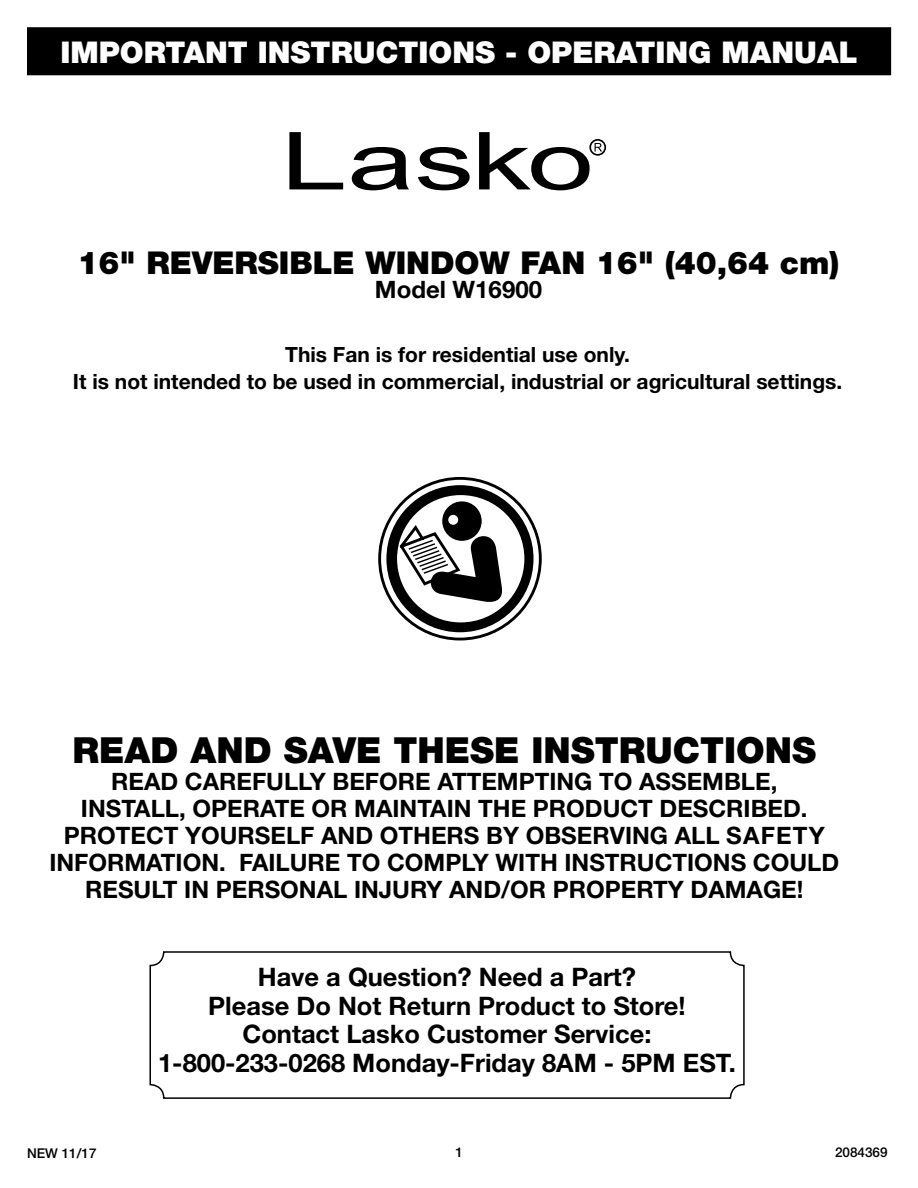
<style>
.page{position:relative;width:918px;height:1188px;background:#fff}
.page>*{position:absolute;margin:0;border:0;box-sizing:border-box;transform-origin:0 0}
.t1{font:900 36px "Helvetica Neue";color:#000}
.t2{font:900 31.5px "Helvetica Neue";color:#000}
.t3{font:900 30px "Helvetica Neue";color:#fff}
.t4{font:700 25.5px "Helvetica Neue";color:#000}
.t5{font:700 24px/27px "Helvetica Neue";color:#000;text-align:center}
.t6{font:700 21px "Helvetica Neue";color:#000}
.t7{font:500 13.5px "Helvetica Neue";color:#000}
</style>
<div class="page">
<svg style="left:289px;top:132px;width:54px;height:57px"></svg>
<svg style="left:352px;top:147px;width:57px;height:43px"></svg>
<svg style="left:418px;top:147px;width:52px;height:43px"></svg>
<div style="left:589px;top:139px;width:17px;height:17px;border:2px solid #000;border-radius:50%"></div>
<svg style="left:479px;top:132px;width:123px;height:58px"></svg>
<div style="left:378px;top:477px;width:164px;height:163px;border:3px solid #000;border-radius:50%"></div>
<svg style="left:385px;top:484px;width:150px;height:150px"></svg>
<div style="left:444px;top:503px;width:36px;height:36px;background:#000;border-radius:50%"></div>
<div style="left:442px;top:501px;width:40px;height:40px;border:3px solid #000;border-radius:50%"></div>
<div style="left:450px;top:516px;width:7px;height:7px;background:#fff;border-radius:50%"></div>
<div style="left:448px;top:515px;width:10px;height:10px;border:3px solid #fff;border-radius:50%"></div>
<div style="left:149px;top:951px;width:596px;height:148px;border:2px solid #000;border-radius:14px"></div>
<div style="left:28px;top:28px;width:862px;height:47px;background:#000"></div>
<div style="left:27px;top:27px;width:864px;height:48px;border:2px solid #000"></div>
<p class="t3" style="left:61px;top:34px;width:799px">IMPORTANT INSTRUCTIONS - OPERATING MANUAL</p>
<p class="t2" style="left:78px;top:244px;width:763px">16" REVERSIBLE WINDOW FAN 16" (40,64 cm)</p>
<p class="t5" style="left:375px;top:275px;width:169px">Model W16900</p>
<p class="t6" style="left:285px;top:342px;width:346px">This Fan is for residential use only.</p>
<p class="t6" style="left:73px;top:368px;width:771px">It is not intended to be used in commercial, industrial or agricultural settings.</p>
<p class="t1" style="left:72px;top:729px;width:745px">READ AND SAVE THESE INSTRUCTIONS</p>
<p class="t5" style="left:111px;top:767px;width:668px">READ CAREFULLY BEFORE ATTEMPTING TO ASSEMBLE,</p>
<p class="t5" style="left:81px;top:794px;width:728px">INSTALL, OPERATE OR MAINTAIN THE PRODUCT DESCRIBED.</p>
<p class="t5" style="left:64px;top:821px;width:762px">PROTECT YOURSELF AND OTHERS BY OBSERVING ALL SAFETY</p>
<p class="t5" style="left:49px;top:848px;width:791px">INFORMATION. FAILURE TO COMPLY WITH INSTRUCTIONS COULD<br>RESULT IN PERSONAL INJURY AND/OR PROPERTY DAMAGE!</p>
<p class="t4" style="left:258px;top:961px;width:380px">Have a Question? Need a Part?</p>
<p class="t4" style="left:208px;top:990px;width:479px">Please Do Not Return Product to Store!</p>
<p class="t4" style="left:242px;top:1018px;width:410px">Contact Lasko Customer Service:</p>
<p class="t4" style="left:158px;top:1047px;width:579px">1-800-233-0268 Monday-Friday 8AM - 5PM EST.</p>
<p class="t7" style="left:27px;top:1145px;width:71px">NEW 11/17</p>
<p class="t7" style="left:455px;top:1144px;width:9px">1</p>
<p class="t7" style="left:835px;top:1144px;width:54px">2084369</p>
</div>
